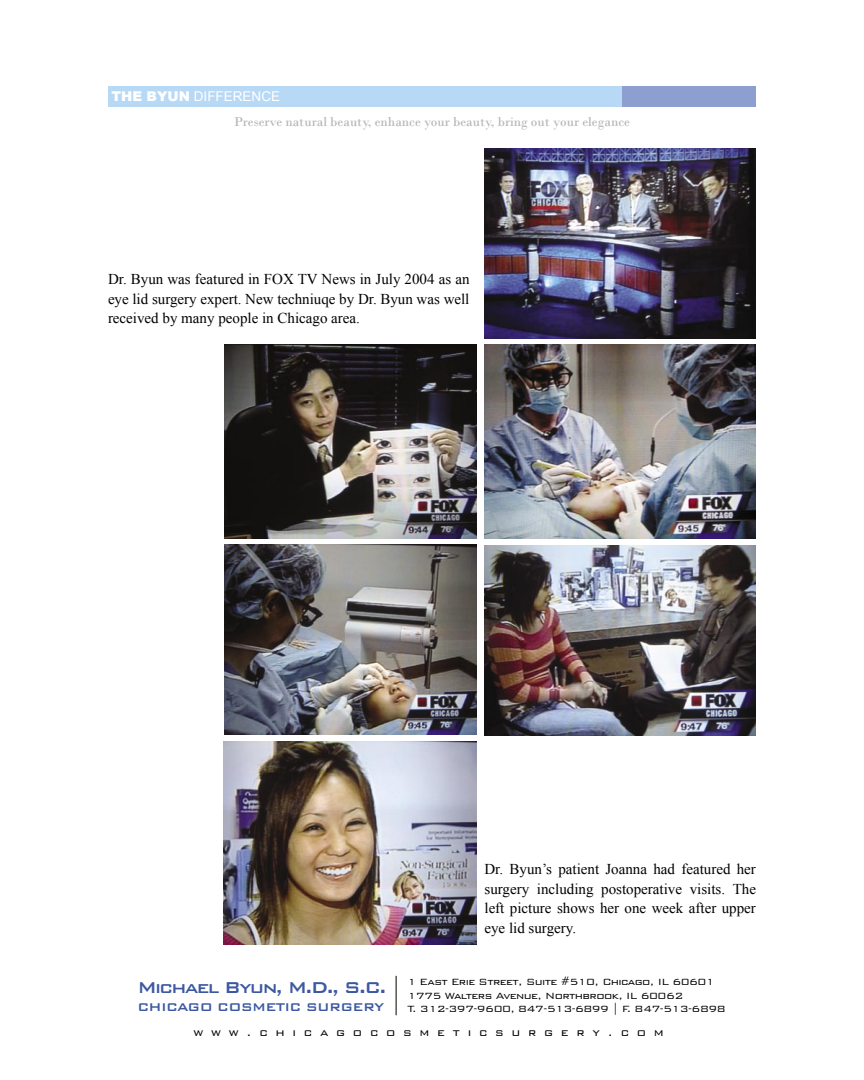
<style>
.page{position:relative;width:864px;height:1080px;background:#fff}
.page>*{position:absolute;margin:0;border:0;box-sizing:border-box;transform-origin:0 0}
.t1{font:500 21px "Bank Gothic BT";letter-spacing:-.08em;color:#3c58a1}
.procedure{font:15px/19.5px "Times New Roman";color:#000;text-align:justify}
.t2{font:500 15px "Bank Gothic BT";letter-spacing:-.05em;color:#3c58a1}
.t3{font:13.5px "Bodoni";color:#b6b6b6}
.t4{font:300 13.5px "Bank Gothic BT";letter-spacing:.575em;color:#000}
.t5{font:13.5px "Arial";color:#fff}
.t6{font:300 12px "Bank Gothic BT";letter-spacing:-.05em;color:#000}
.s1{font-weight:900}
</style>
<div class="page">
<hr style="left:396px;top:976px;width:1px;height:39px;background:#000">
<div style="left:108px;top:86px;width:648px;height:21px;background:#b8d9f5"></div>
<div style="left:622px;top:86px;width:134px;height:21px;background:#8d9fcf"></div>
<img style="left:484px;top:148px;width:272px;height:190px">
<img style="left:224px;top:344px;width:253px;height:194px">
<img style="left:224px;top:545px;width:253px;height:190px">
<img style="left:484px;top:344px;width:272px;height:194px">
<img style="left:484px;top:545px;width:272px;height:190px">
<img style="left:224px;top:741px;width:253px;height:204px">
<p class="t5" style="left:111px;top:87px;width:170px"><span class="s1">THE BYUN</span> DIFFERENCE</p>
<p class="t3" style="left:234px;top:113px;width:397px">Preserve natural beauty, enhance your beauty, bring out your elegance</p>
<p class="procedure" style="left:108px;top:269px;width:363px">Dr. Byun was featured in FOX TV News in July 2004 as an eye lid surgery expert. New techniuqe by Dr. Byun was well received by many people in Chicago area.</p>
<p class="procedure" style="left:484px;top:859px;width:273px">Dr. Byun’s patient Joanna had featured her surgery including postoperative visits. The left picture shows her one week after upper eye lid surgery.</p>
<p class="t6" style="left:407px;top:976px;width:309px">1 East Erie Street, Suite #510, Chicago, IL 60601</p>
<p class="t6" style="left:407px;top:989px;width:278px">1775 Walters Avenue, Northbrook, IL 60062</p>
<p class="t6" style="left:407px;top:1003px;width:320px">T. 312-397-9600, 847-513-6899 | F. 847-513-6898</p>
<p class="t4" style="left:194px;top:1025px;width:472px">www.chicagocosmeticsurgery.com</p>
<p class="t1" style="left:137px;top:976px;width:251px">Michael Byun, M.D., S.C.</p>
<p class="t2" style="left:137px;top:999px;width:248px">CHICAGO COSMETIC SURGERY</p>
</div>
